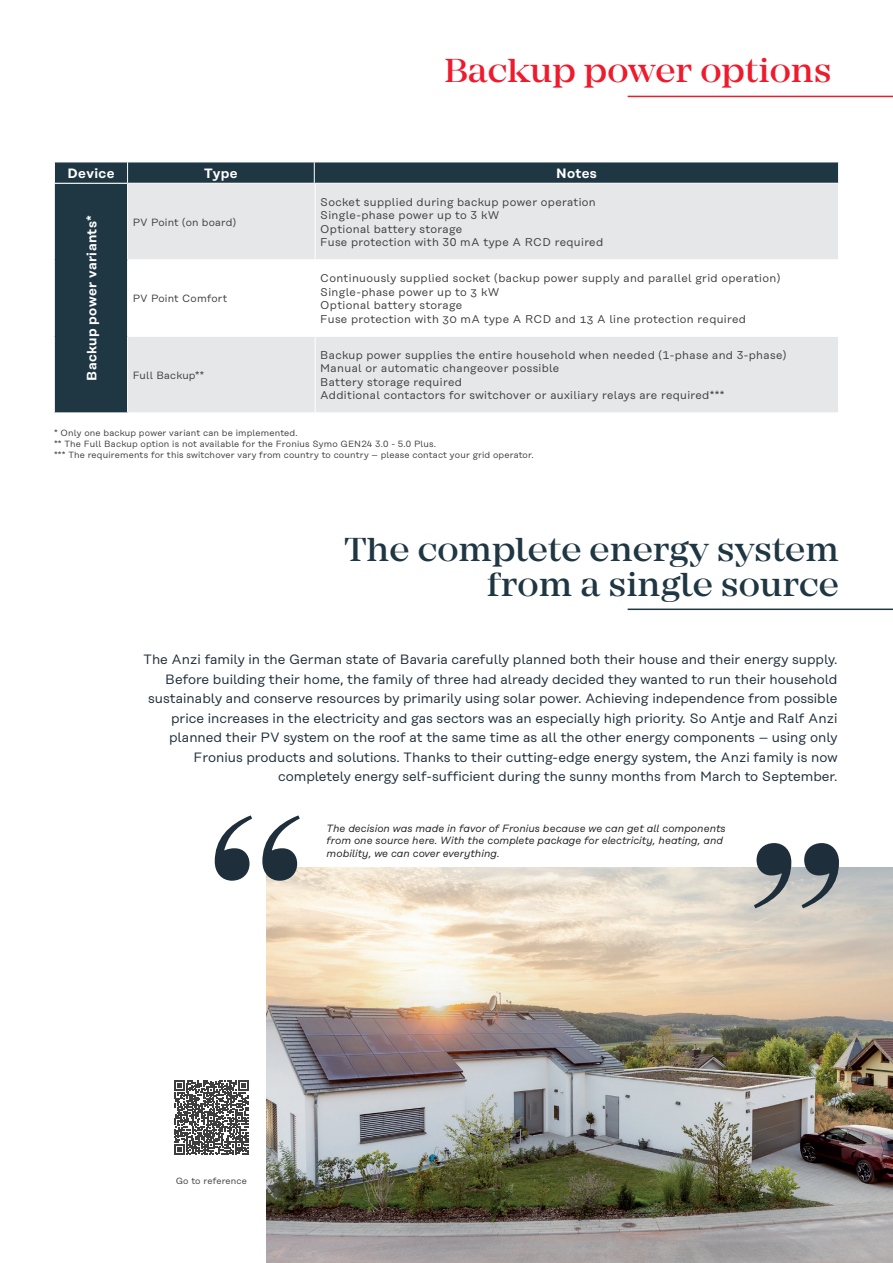
<style>
.page{position:relative;width:893px;height:1263px;background:#fff}
.page>*{position:absolute;margin:0;border:0;box-sizing:border-box;transform-origin:0 0}
.t1{font:500 34.5px/34.5px "Mirador";color:#1f3643;text-align:right}
.t2{font:500 34.5px "Mirador";color:#ee1b2d}
.t3{font:13.5px/19.5px "Rational Text";color:#1e2e3a;text-align:right}
.t4{font:600 13.5px "Rational Text";letter-spacing:.03em;color:#fff}
.t5{font:11.25px/13.5px "Rational Text";letter-spacing:.03em;color:#3e3e3f}
.t6{font:italic 10.5px/12.6px "Rational Text";color:#231f20}
.t7{font:10.5px "Rational Text";letter-spacing:.02em;color:#3e3e3f}
.t8{font:9px/10.8px "Rational Text";letter-spacing:.02em;color:#3e3e3f}
</style>
<div class="page">
<svg style="left:174px;top:1080px;width:75px;height:75px"></svg>
<img style="left:267px;top:867px;width:626px;height:396px">
<svg style="left:215px;top:815px;width:85px;height:66px"></svg>
<svg style="left:754px;top:843px;width:85px;height:65px;background:#858c8f"></svg>
<hr style="left:628px;top:96px;width:265px;height:1px;background:#ee1b2d">
<div style="left:54px;top:183px;width:74px;height:230px;background:#1f3643"></div>
<div style="left:128px;top:184px;width:710px;height:228px;background:#e6e7e9"></div>
<svg style="left:128px;top:260px;width:710px;height:76px"></svg>
<hr style="left:54px;top:184px;width:1px;height:76px;background:#fff">
<hr style="left:54px;top:260px;width:1px;height:76px;background:#fff">
<hr style="left:54px;top:336px;width:1px;height:76px;background:#fff">
<hr style="left:54px;top:412px;width:74px;height:1px;background:#fff">
<hr style="left:127px;top:337px;width:1px;height:75px;background:#fff">
<hr style="left:315px;top:337px;width:1px;height:75px;background:#fff">
<hr style="left:127px;top:336px;width:188px;height:1px;background:#fff">
<hr style="left:315px;top:336px;width:524px;height:1px;background:#fff">
<hr style="left:127px;top:260px;width:1px;height:76px;background:#fff">
<hr style="left:315px;top:260px;width:1px;height:76px;background:#fff">
<hr style="left:127px;top:184px;width:1px;height:75px;background:#fff">
<hr style="left:315px;top:184px;width:1px;height:75px;background:#fff">
<hr style="left:127px;top:259px;width:188px;height:1px;background:#fff">
<hr style="left:315px;top:259px;width:524px;height:1px;background:#fff">
<hr style="left:54px;top:183px;width:74px;height:1px;background:#fff">
<svg style="left:54px;top:162px;width:785px;height:21px;background:#273e4a"></svg>
<hr style="left:628px;top:608px;width:265px;height:2px;background:#1f3643">
<h1 class="t2" style="left:444px;top:50px;width:389px">Backup power options</h1>
<p class="t4" style="left:67px;top:165px;width:49px">Device</p>
<p class="t4" style="left:204px;top:165px;width:35px">Type</p>
<p class="t4" style="left:556px;top:165px;width:42px">Notes</p>
<p class="t5" style="left:320px;top:195px;width:284px">Socket supplied during backup power operation Single-phase power up to 3 kW<br>Optional battery storage<br>Fuse protection with 30 mA type A RCD required</p>
<p class="t4" style="left:84px;top:381px;width:167px;rotate:-90deg">Backup power variants*</p>
<p class="t7" style="left:133px;top:216px;width:105px">PV Point (on board)</p>
<p class="t5" style="left:320px;top:272px;width:462px">Continuously supplied socket (backup power supply and parallel grid operation)<br>Single-phase power up to 3 kW<br>Optional battery storage<br>Fuse protection with 30 mA type A RCD and 13 A line protection required</p>
<p class="t7" style="left:133px;top:293px;width:96px">PV Point Comfort</p>
<p class="t5" style="left:320px;top:348px;width:468px">Backup power supplies the entire household when needed (1-phase and 3-phase)<br>Manual or automatic changeover possible<br>Battery storage required<br>Additional contactors for switchover or auxiliary relays are required***</p>
<p class="t8" style="left:54px;top:428px;width:481px">* Only one backup power variant can be implemented.<br>** The Full Backup option is not available for the Fronius Symo GEN24 3.0 - 5.0 Plus.<br>*** The requirements for this switchover vary from country to country – please contact your grid operator.</p>
<p class="t7" style="left:133px;top:369px;width:73px">Full Backup**</p>
<h1 class="t1" style="left:344px;top:533px;width:496px">The complete energy system from a single source</h1>
<p class="t3" style="left:144px;top:649px;width:695px">The Anzi family in the German state of Bavaria carefully planned both their house and their energy supply.<br>Before building their home, the family of three had already decided they wanted to run their household sustainably and conserve resources by primarily using solar power. Achieving independence from possible price increases in the electricity and gas sectors was an especially high priority. So Antje and Ralf Anzi planned their PV system on the roof at the same time as all the other energy components – using only Fronius products and solutions. Thanks to their cutting-edge energy system, the Anzi family is now completely energy self-sufficient during the sunny months from March to September.</p>
<p class="t6" style="left:327px;top:822px;width:401px">The decision was made in favor of Fronius because we can get all components from one source here. With the complete package for electricity, heating, and mobility, we can cover everything.</p>
<p class="t8" style="left:176px;top:1176px;width:73px">Go to reference</p>
</div>
